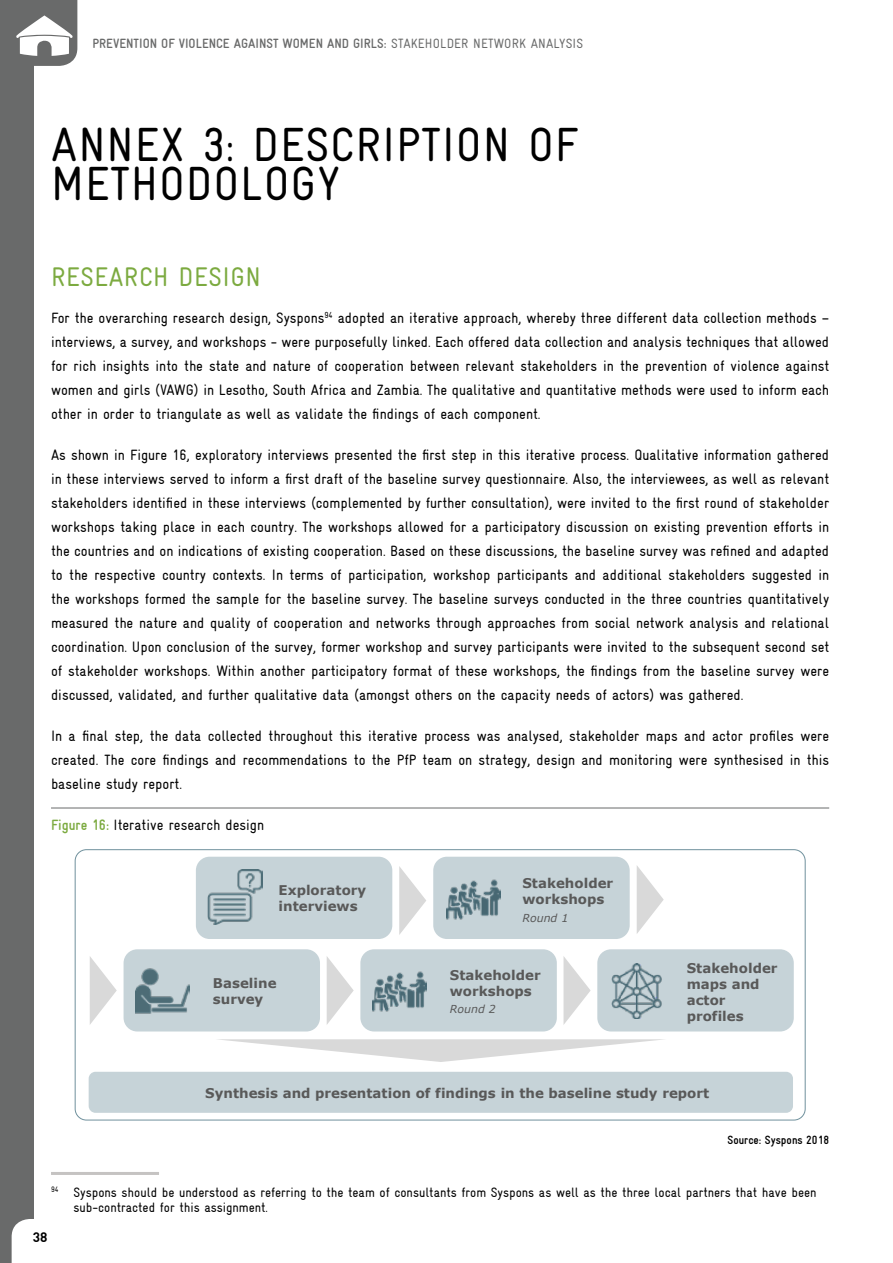
<style>
.page{position:relative;width:893px;height:1263px;background:#fff}
.page>*{position:absolute;margin:0;border:0;box-sizing:border-box;transform-origin:0 0}
.t1{font:condensed 48px/39px "GIZ Gravur Pro";letter-spacing:.02em;color:#000}
.t2{font:condensed 27px "GIZ Gravur Pro";letter-spacing:.02em;color:#7caa40}
.t3{font:condensed 15px/24px "GIZ Gravur TT";color:#000;text-align:justify}
.t4{font:condensed 15px "GIZ Gravur Pro";color:#000}
.t5{font:condensed 13.5px/15px "GIZ Gravur TT";color:#000}
.t6{font:700 condensed 13.5px "GIZ Gravur TT";color:#696a6a}
.t7{font:13.5px "DIN Bold";color:#000}
.t8{font:700 13.35px/16.2px "Verdana";color:#595959}
.t9{font:700 condensed 12px "GIZ Gravur Pro";color:#000}
.t10{font:italic 10.95px "Verdana";color:#595959}
.s1{font-family:"GIZ Gravur Pro";font-weight:400}
.s2{font-family:"GIZ Gravur TT";font-weight:700;color:#7caa40}
</style>
<div class="page">
<hr style="left:51px;top:808px;width:778px;height:1px;background:#696a6a">
<div style="left:75px;top:849px;width:730px;height:271px;background:#fff;border:1px solid #70919d;border-radius:11px"></div>
<div style="left:433px;top:857px;width:197px;height:82px;background:#c6d3d8;border-radius:14px"></div>
<img style="left:446px;top:879px;width:55px;height:41px">
<div style="left:124px;top:949px;width:196px;height:82px;background:#c6d3d8;border-radius:14px"></div>
<img style="left:135px;top:968px;width:55px;height:46px">
<div style="left:196px;top:857px;width:196px;height:82px;background:#c6d3d8;border-radius:14px"></div>
<svg style="left:399px;top:866px;width:27px;height:69px"></svg>
<svg style="left:637px;top:866px;width:27px;height:68px"></svg>
<svg style="left:327px;top:957px;width:27px;height:67px"></svg>
<svg style="left:563px;top:956px;width:28px;height:69px"></svg>
<div style="left:360px;top:949px;width:197px;height:82px;background:#c6d3d8;border-radius:14px"></div>
<img style="left:372px;top:971px;width:55px;height:41px">
<div style="left:597px;top:949px;width:197px;height:82px;background:#c6d3d8;border-radius:14px"></div>
<svg style="left:90px;top:957px;width:27px;height:67px"></svg>
<svg style="left:218px;top:1039px;width:446px;height:23px"></svg>
<div style="left:89px;top:1072px;width:704px;height:41px;background:#c6d3d8;border-radius:7px"></div>
<img style="left:611px;top:964px;width:51px;height:54px">
<img style="left:207px;top:869px;width:56px;height:55px">
<hr style="left:51px;top:1172px;width:108px;height:3px;background:#c5c3c2">
<div style="left:0;top:0;width:34px;height:1263px;background:#696a6a"></div>
<svg style="left:12px;top:1219px;width:22px;height:44px"></svg>
<svg style="left:16px;top:0;width:61px;height:66px"></svg>
<p class="t6" style="left:92px;top:35px;width:492px">PREVENTION OF VIOLENCE AGAINST WOMEN AND GIRLS: <span class="s1">STAKEHOLDER NETWORK ANALYSIS</span></p>
<h1 class="t1" style="left:51px;top:125px;width:528px">ANNEX 3: DESCRIPTION OF<br>METHODOLOGY</h1>
<h2 class="t2" style="left:51px;top:261px;width:211px">RESEARCH DESIGN</h2>
<p class="t3" style="left:51px;top:305px;width:780px">For the overarching research design, Syspons<sup>94</sup> adopted an iterative approach, whereby three different data collection methods – interviews, a survey, and workshops - were purposefully linked. Each offered data collection and analysis techniques that allowed for rich insights into the state and nature of cooperation between relevant stakeholders in the prevention of violence against women and girls (VAWG) in Lesotho, South Africa and Zambia. The qualitative and quantitative methods were used to inform each other in order to triangulate as well as validate the findings of each component.</p>
<p class="t3" style="left:51px;top:442px;width:780px">As shown in Figure 16, exploratory interviews presented the first step in this iterative process. Qualitative information gathered in these interviews served to inform a first draft of the baseline survey questionnaire. Also, the interviewees, as well as relevant stakeholders identified in these interviews (complemented by further consultation), were invited to the first round of stakeholder workshops taking place in each country. The workshops allowed for a participatory discussion on existing prevention efforts in the countries and on indications of existing cooperation. Based on these discussions, the baseline survey was refined and adapted to the respective country contexts. In terms of participation, workshop participants and additional stakeholders suggested in the workshops formed the sample for the baseline survey. The baseline surveys conducted in the three countries quantitatively measured the nature and quality of cooperation and networks through approaches from social network analysis and relational coordination. Upon conclusion of the survey, former workshop and survey participants were invited to the subsequent second set of stakeholder workshops. Within another participatory format of these workshops, the findings from the baseline survey were discussed, validated, and further qualitative data (amongst others on the capacity needs of actors) was gathered.</p>
<p class="t3" style="left:51px;top:723px;width:780px">In a final step, the data collected throughout this iterative process was analysed, stakeholder maps and actor profiles were created. The core findings and recommendations to the PfP team on strategy, design and monitoring were synthesised in this baseline study report.</p>
<p class="t4" style="left:51px;top:816px;width:215px"><span class="s2">Figure 16:</span> Iterative research design</p>
<p class="t8" style="left:279px;top:882px;width:89px">Exploratory interviews</p>
<p class="t8" style="left:522px;top:875px;width:92px">Stakeholder workshops</p>
<p class="t10" style="left:522px;top:910px;width:47px">Round 1</p>
<p class="t8" style="left:213px;top:974px;width:65px">Baseline survey</p>
<p class="t8" style="left:450px;top:966px;width:92px">Stakeholder workshops</p>
<p class="t10" style="left:450px;top:1002px;width:47px">Round 2</p>
<p class="t8" style="left:687px;top:959px;width:92px">Stakeholder maps and actor profiles</p>
<p class="t8" style="left:205px;top:1084px;width:505px">Synthesis and presentation of findings in the baseline study report</p>
<p class="t9" style="left:727px;top:1133px;width:103px">Source: Syspons 2018</p>
<p class="t5" style="left:74px;top:1185px;width:744px;text-indent:-22px"><sup>94</sup> Syspons should be understood as referring to the team of consultants from Syspons as well as the three local partners that have been sub-contracted for this assignment.</p>
<p class="t7" style="left:33px;top:1228px;width:16px">38</p>
</div>
